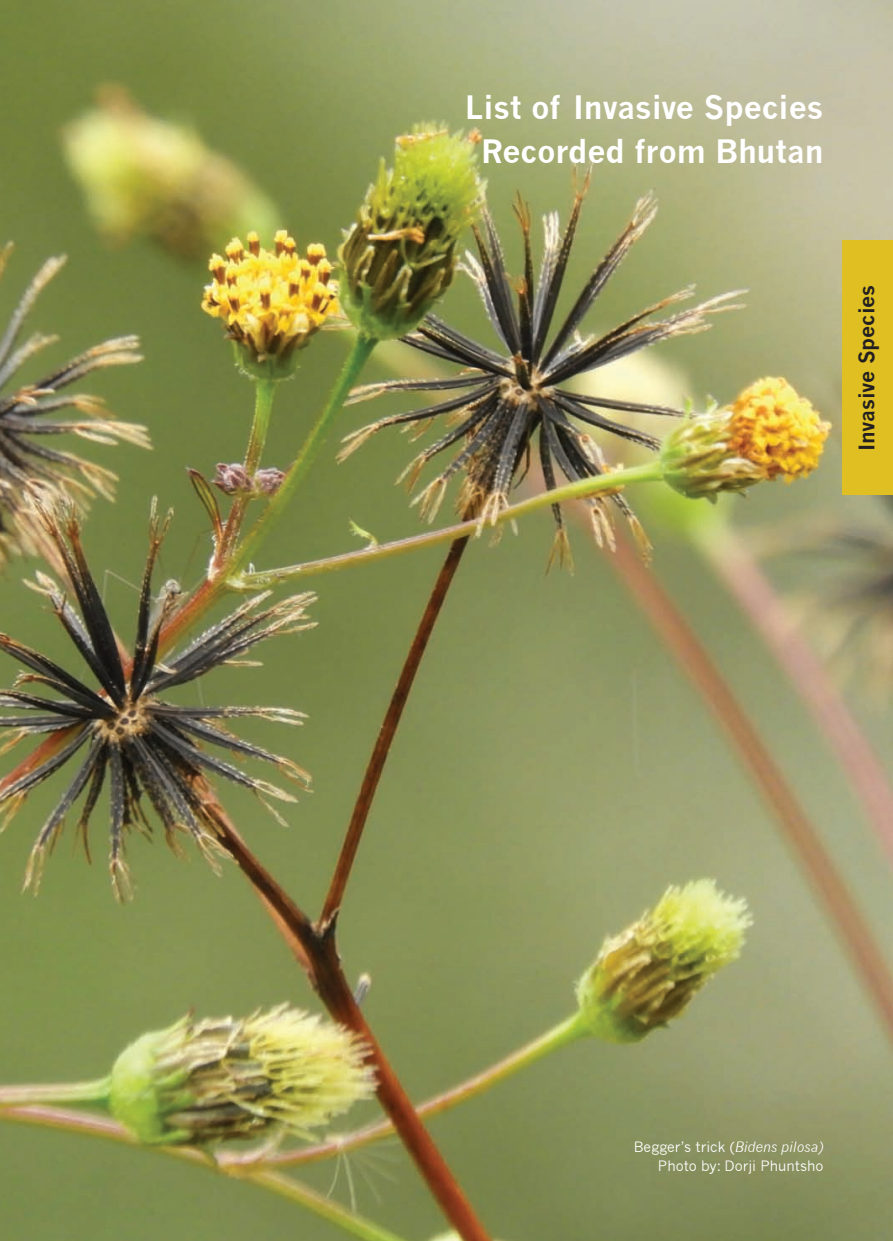
<style>
.page{position:relative;width:893px;height:1241px;background:#fff}
.page>*{position:absolute;margin:0;border:0;box-sizing:border-box;transform-origin:0 0}
.t1{font:700 31.5px/43.8px "News Gothic";color:#fff;text-align:center}
.t2{font:700 21px "News Gothic";color:#231f20}
.t3{font:700 17.5px "News Gothic";color:#fff}
.t4{font:14px "News Gothic";color:#fff}
.s1{font-style:italic}
</style>
<div class="page">
<img style="left:0;top:0;width:893px;height:1240px">
<div style="left:843px;top:240px;width:50px;height:254px;background:#dfbf22"></div>
<p class="t1" style="left:465px;top:85px;width:360px">List of Invasive Species<br>Recorded from Bhutan</p>
<p class="t2" style="left:854px;top:451px;width:168px;rotate:-90deg">Invasive Species</p>
<p class="t4" style="left:634px;top:1138px;width:191px">Begger’s trick (<span class="s1">Bidens pilosa)</span></p>
<p class="t4" style="left:658px;top:1157px;width:167px">Photo by: Dorji Phuntsho</p>
<p class="t3" style="left:802px;top:1167px;width:23px">21</p>
</div>
